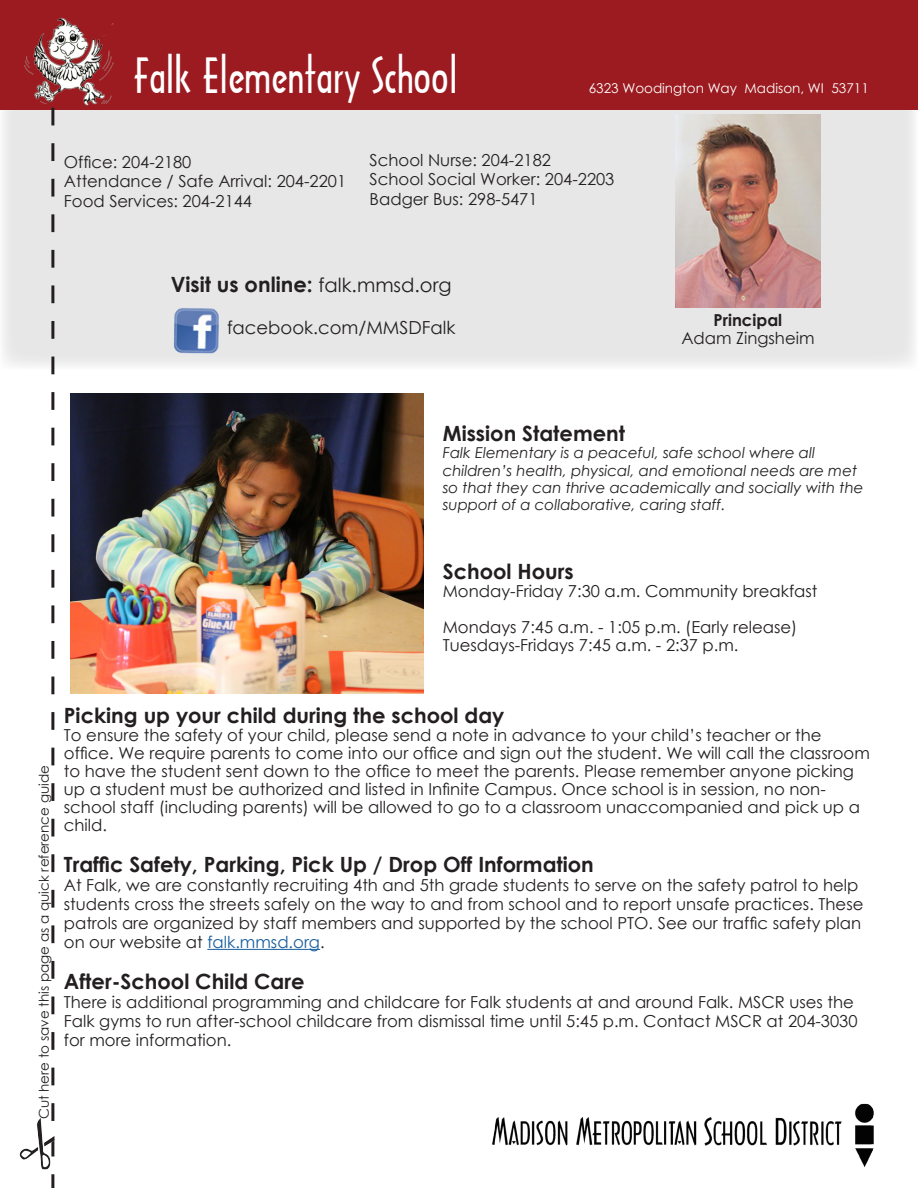
<style>
.page{position:relative;width:918px;height:1188px;background:#fff}
.page>*{position:absolute;margin:0;border:0;box-sizing:border-box;transform-origin:0 0}
.t1{font:46.5px "Arcitectura";color:#fff}
.Body{font:700 21px "Century Gothic";color:#231f20}
.t2{font:18px "Century Gothic";color:#231f20}
.Body-2{font:16.5px/18px "Century Gothic";color:#231f20}
.Body-3{font:700 16.5px "Century Gothic";color:#231f20}
.t3{font:italic 15px/17.2px "Century Gothic";color:#231f20}
.Body-4{font:13.5px "Century Gothic";color:#231f20}
.t4{font:13.5px "Century Gothic";color:#fff}
.s1{font-weight:400;font-size:19.5px}
.s2{color:#175d9e}
</style>
<div class="page">
<div style="left:0;top:83px;width:918px;height:286px;background:#e7e7e8"></div>
<div style="left:0;top:0;width:918px;height:109px;background:#9b1b20"></div>
<hr style="left:207px;top:949px;width:113px;height:1px;background:#175d9e">
<img style="left:492px;top:1103px;width:382px;height:64px">
<img style="left:174px;top:308px;width:45px;height:46px">
<img style="left:675px;top:114px;width:146px;height:194px">
<img style="left:24px;top:17px;width:90px;height:91px">
<svg style="left:51px;top:108px;width:3px;height:1080px"></svg>
<img style="left:19px;top:1114px;width:35px;height:59px">
<img style="left:70px;top:393px;width:354px;height:300px">
<p class="t1" style="left:134px;top:53px;width:326px">Falk Elementary School</p>
<p class="t4" style="left:589px;top:79px;width:282px">6323 Woodington Way Madison, WI 53711</p>
<p class="Body-2" style="left:64px;top:151px;width:284px;line-height:19.8px">Office: 204-2180<br>Attendance / Safe Arrival: 204-2201</p>
<p class="Body-2" style="left:64px;top:192px;width:190px">Food Services: 204-2144</p>
<p class="Body-2" style="left:370px;top:150px;width:246px;line-height:19.8px">School Nurse: 204-2182<br>School Social Worker: 204-2203<br>Badger Bus: 298-5471</p>
<p class="Body" style="left:171px;top:269px;width:283px">Visit us online: <span class="s1">falk.mmsd.org</span></p>
<p class="t2" style="left:227px;top:315px;width:230px">facebook.com/MMSDFalk</p>
<p class="Body-3" style="left:714px;top:308px;width:70px">Principal</p>
<p class="Body-2" style="left:681px;top:329px;width:135px">Adam Zingsheim</p>
<p class="Body" style="left:443px;top:418px;width:184px">Mission Statement</p>
<p class="t3" style="left:443px;top:444px;width:422px">Falk Elementary is a peaceful, safe school where all children’s health, physical, and emotional needs are met so that they can thrive academically and socially with the support of a collaborative, caring staff.</p>
<p class="Body" style="left:443px;top:555px;width:133px">School Hours</p>
<p class="Body-2" style="left:443px;top:581px;width:376px">Monday-Friday 7:30 a.m. Community breakfast</p>
<p class="Body-2" style="left:443px;top:617px;width:356px">Mondays 7:45 a.m. - 1:05 p.m. (Early release)</p>
<p class="Body-2" style="left:443px;top:635px;width:297px">Tuesdays-Fridays 7:45 a.m. - 2:37 p.m.</p>
<p class="Body-4" style="left:34px;top:1119px;width:355px;rotate:-90deg">Cut here to save this page as a quick reference guide</p>
<p class="Body" style="left:64px;top:700px;width:442px">Picking up your child during the school day</p>
<p class="Body-2" style="left:64px;top:726px;width:807px">To ensure the safety of your child, please send a note in advance to your child’s teacher or the office. We require parents to come into our office and sign out the student. We will call the classroom to have the student sent down to the office to meet the parents. Please remember anyone picking up a student must be authorized and listed in Infinite Campus. Once school is in session, no non&shy;school staff (including parents) will be allowed to go to a classroom unaccompanied and pick up a child.</p>
<p class="Body" style="left:64px;top:848px;width:532px">Traffic Safety, Parking, Pick Up / Drop Off Information</p>
<p class="Body-2" style="left:64px;top:875px;width:801px;line-height:19px">At Falk, we are constantly recruiting 4th and 5th grade students to serve on the safety patrol to help students cross the streets safely on the way to and from school and to report unsafe practices. These patrols are organized by staff members and supported by the school PTO. See our traffic safety plan on our website at <span class="s2">falk.mmsd.org</span>.</p>
<p class="Body" style="left:64px;top:966px;width:242px">After-School Child Care</p>
<p class="Body-2" style="left:64px;top:993px;width:795px;line-height:18.9px">There is additional programming and childcare for Falk students at and around Falk. MSCR uses the<br>Falk gyms to run after-school childcare from dismissal time until 5:45 p.m. Contact MSCR at 204-3030 for more information.</p>
</div>
